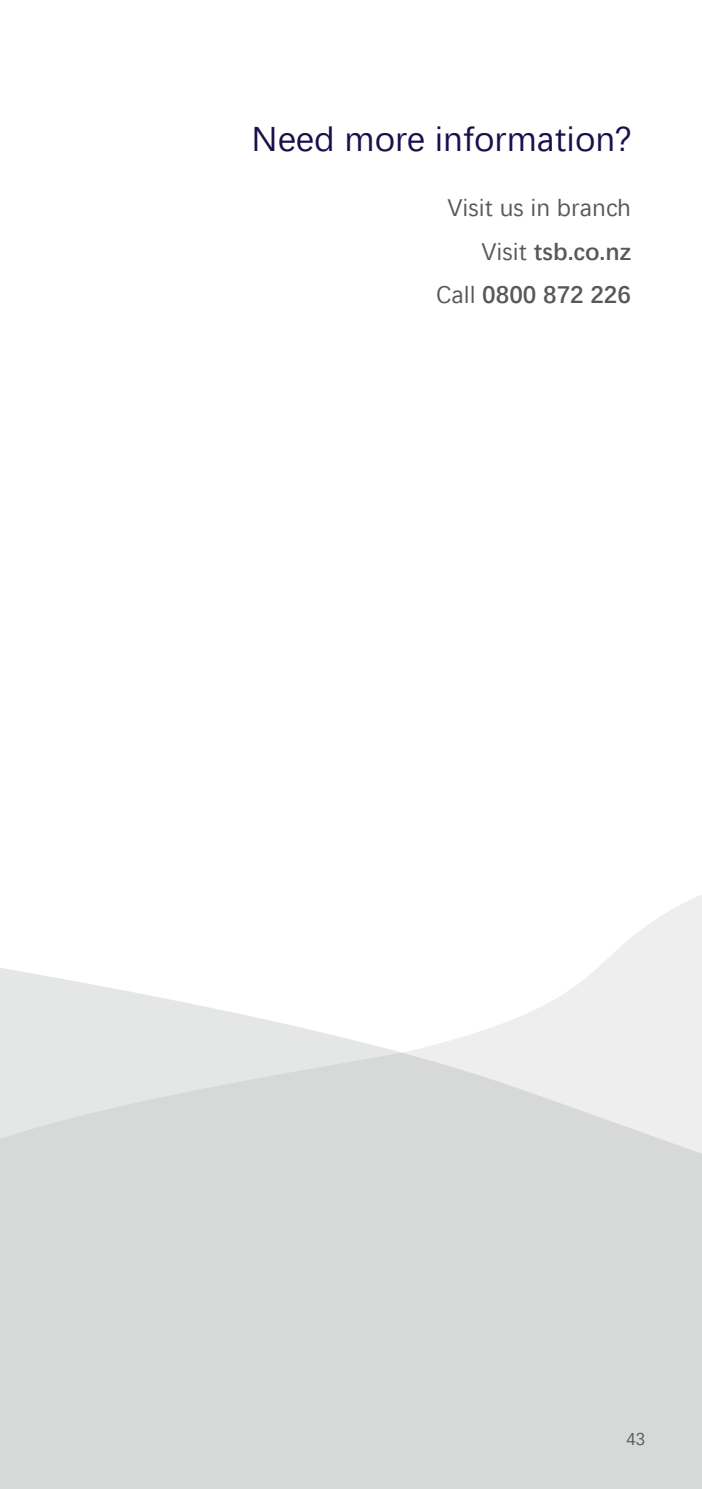
<style>
.page{position:relative;width:702px;height:1489px;background:#fff}
.page>*{position:absolute;margin:0;border:0;box-sizing:border-box;transform-origin:0 0}
.t1{font:35px "Segoe Alt";color:#18104c}
.t2{font:24.5px/43.5px "Segoe Alt";color:#57585a;text-align:right}
.t3{font:17.5px "Segoe Alt";color:#57585a}
.s1{font-weight:600}
</style>
<div class="page">
<svg style="left:0;top:895px;width:702px;height:593px;fill:#d7d8d8"></svg>
<h1 class="t1" style="left:251px;top:117px;width:381px">Need more information?</h1>
<p class="t2" style="left:436px;top:185px;width:196px">Visit us in branch<br>Visit <span class="s1">tsb.co.nz<br></span>Call <span class="s1">0800 872 226</span></p>
<p class="t3" style="left:626px;top:1427px;width:20px">43</p>
</div>
